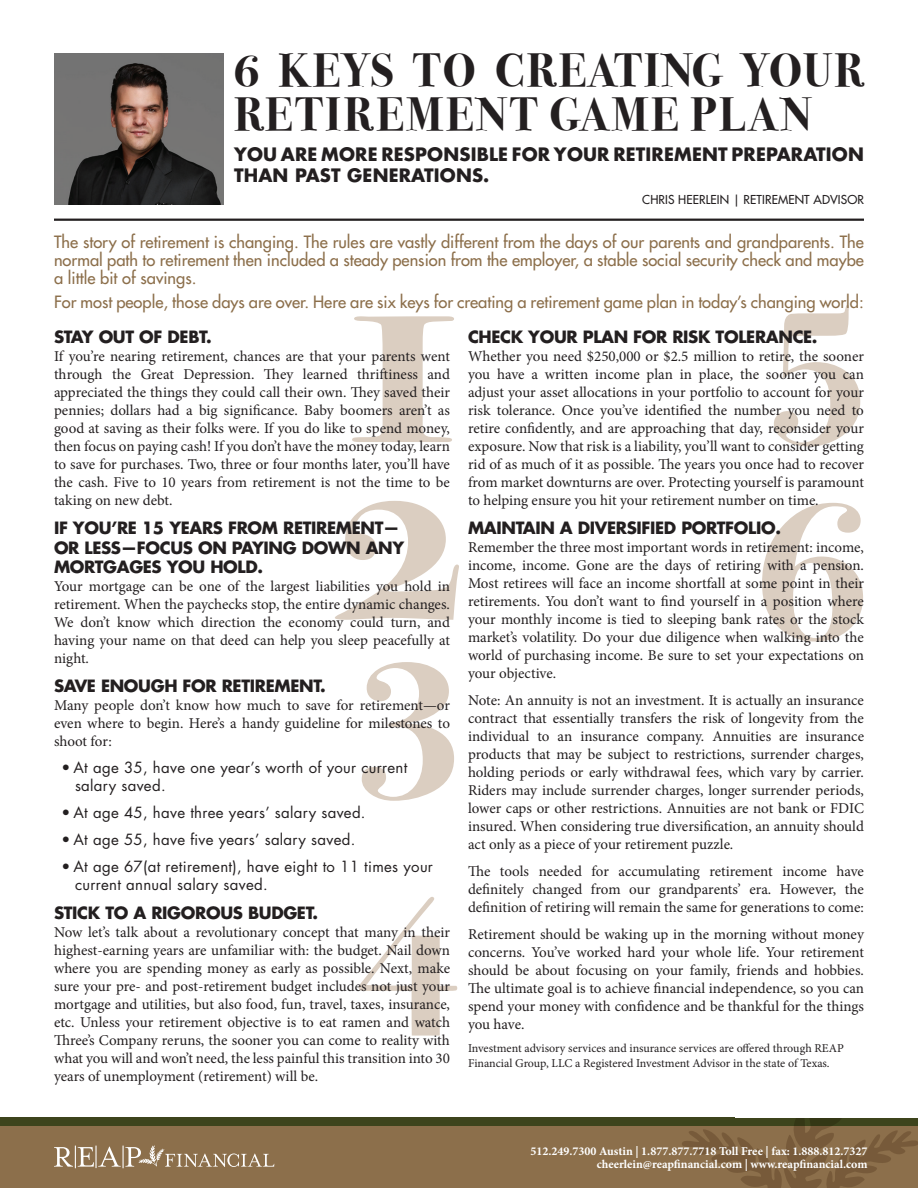
<style>
.page{position:relative;width:918px;height:1188px;background:#fff}
.page>*{position:absolute;margin:0;border:0;box-sizing:border-box;transform-origin:0 0}
.t1{font:700 46.5px/43.8px "Bodoni Svty Two OSITCTT";letter-spacing:.05em;color:#231f20}
.t2{font:700 18px/21.6px "Futura";letter-spacing:.01em;color:#231f20}
.t3{font:16.5px/18px "Futura";color:#8c6f4b;text-align:justify}
.t4{font:700 16.5px/19.8px "Futura";letter-spacing:-.02em;color:#231f20}
.t5{font:15px/18px "Minion Pro";letter-spacing:-.005em;color:#231f20;text-align:justify}
.t6{font:15px/18px "Futura";letter-spacing:.02em;color:#231f20}
.t7{font:12px/14.4px "Minion Pro";color:#231f20}
.t8{font:700 12px/13.5px "Minion Pro";color:#fff;text-align:right}
.t9{font:12px "Futura";letter-spacing:.01em;color:#231f20}
</style>
<div class="page">
<svg style="left:352px;top:316px;width:102px;height:126px"></svg>
<svg style="left:335px;top:501px;width:124px;height:119px"></svg>
<svg style="left:362px;top:662px;width:92px;height:139px"></svg>
<svg style="left:359px;top:897px;width:98px;height:139px"></svg>
<svg style="left:774px;top:305px;width:86px;height:142px"></svg>
<svg style="left:762px;top:503px;width:101px;height:139px"></svg>
<div style="left:0;top:1120px;width:918px;height:68px;background:#8c6f4b"></div>
<div style="left:0;top:1118px;width:918px;height:8px;background:#3d441c"></div>
<svg style="left:680px;top:1117px;width:238px;height:71px"></svg>
<div style="left:736px;top:960px;width:182px;height:158px;background:#fff"></div>
<img style="left:54px;top:53px;width:169px;height:151px">
<hr style="left:54px;top:219px;width:810px;height:2px;background:#231f20">
<svg style="left:54px;top:1146px;width:220px;height:22px"></svg>
<h1 class="t1" style="left:234px;top:49px;width:632px">6 KEYS TO CREATING YOUR<br>RETIREMENT GAME PLAN</h1>
<p class="t2" style="left:234px;top:143px;width:631px">YOU ARE MORE RESPONSIBLE FOR YOUR RETIREMENT PREPARATION<br>THAN PAST GENERATIONS.</p>
<p class="t9" style="left:642px;top:192px;width:223px">CHRIS HEERLEIN | RETIREMENT ADVISOR</p>
<p class="t3" style="left:54px;top:233px;width:811px">The story of retirement is changing. The rules are vastly different from the days of our parents and grandparents. The normal path to retirement then included a steady pension from the employer, a stable social security check and maybe a little bit of savings.</p>
<p class="t3" style="left:54px;top:293px;width:811px">For most people, those days are over. Here are six keys for creating a retirement game plan in today’s changing world:</p>
<p class="t4" style="left:54px;top:327px;width:159px">STAY OUT OF DEBT.</p>
<p class="t5" style="left:54px;top:347px;width:398px">If you’re nearing retirement, chances are that your parents went through the Great Depression. They learned thriftiness and appreciated the things they could call their own. They saved their pennies; dollars had a big significance. Baby boomers aren’t as good at saving as their folks were. If you do like to spend money, then focus on paying cash! If you don’t have the money today, learn to save for purchases. Two, three or four months later, you’ll have the cash. Five to 10 years from retirement is not the time to be taking on new debt.</p>
<p class="t4" style="left:54px;top:517px;width:352px">IF YOU’RE 15 YEARS FROM RETIREMENT—<br>OR LESS—FOCUS ON PAYING DOWN ANY<br>MORTGAGES YOU HOLD.</p>
<p class="t5" style="left:54px;top:578px;width:398px">Your mortgage can be one of the largest liabilities you hold in retirement. When the paychecks stop, the entire dynamic changes.<br>We don’t know which direction the economy could turn, and having your name on that deed can help you sleep peacefully at night.</p>
<p class="t4" style="left:54px;top:676px;width:273px">SAVE ENOUGH FOR RETIREMENT.</p>
<p class="t5" style="left:54px;top:696px;width:397px">Many people don’t know how much to save for retirement—or even where to begin. Here’s a handy guideline for milestones to shoot for:</p>
<p class="t6" style="left:75px;top:759px;width:334px;text-indent:-14px">• At age 35, have one year’s worth of your current salary saved.</p>
<p class="t6" style="left:62px;top:804px;width:306px">• At age 45, have three years’ salary saved.</p>
<p class="t6" style="left:62px;top:831px;width:295px">• At age 55, have five years’ salary saved.</p>
<p class="t6" style="left:75px;top:858px;width:360px;text-indent:-14px">• At age 67(at retirement), have eight to 11 times your current annual salary saved.</p>
<p class="t4" style="left:54px;top:903px;width:266px">STICK TO A RIGOROUS BUDGET.</p>
<p class="t5" style="left:54px;top:923px;width:398px">Now let’s talk about a revolutionary concept that many in their highest-earning years are unfamiliar with: the budget. Nail down where you are spending money as early as possible. Next, make sure your pre- and post-retirement budget includes not just your mortgage and utilities, but also food, fun, travel, taxes, insurance, etc. Unless your retirement objective is to eat ramen and watch Three’s Company reruns, the sooner you can come to reality with what you will and won’t need, the less painful this transition into 30 years of unemployment (retirement) will be.</p>
<p class="t4" style="left:468px;top:327px;width:351px">CHECK YOUR PLAN FOR RISK TOLERANCE.</p>
<p class="t5" style="left:468px;top:347px;width:398px">Whether you need $250,000 or $2.5 million to retire, the sooner you have a written income plan in place, the sooner you can adjust your asset allocations in your portfolio to account for your risk tolerance. Once you’ve identified the number you need to retire confidently, and are approaching that day, reconsider your exposure. Now that risk is a liability, you’ll want to consider getting rid of as much of it as possible. The years you once had to recover from market downturns are over. Protecting yourself is paramount to helping ensure you hit your retirement number on time.</p>
<p class="t4" style="left:468px;top:517px;width:315px">MAINTAIN A DIVERSIFIED PORTFOLIO.</p>
<p class="t5" style="left:468px;top:538px;width:398px">Remember the three most important words in retirement: income, income, income. Gone are the days of retiring with a pension.<br>Most retirees will face an income shortfall at some point in their retirements. You don’t want to find yourself in a position where your monthly income is tied to sleeping bank rates or the stock market’s volatility. Do your due diligence when walking into the world of purchasing income. Be sure to set your expectations on your objective.</p>
<p class="t5" style="left:468px;top:691px;width:398px">Note: An annuity is not an investment. It is actually an insurance contract that essentially transfers the risk of longevity from the individual to an insurance company. Annuities are insurance products that may be subject to restrictions, surrender charges, holding periods or early withdrawal fees, which vary by carrier.<br>Riders may include surrender charges, longer surrender periods, lower caps or other restrictions. Annuities are not bank or FDIC insured. When considering true diversification, an annuity should act only as a piece of your retirement puzzle.</p>
<p class="t5" style="left:468px;top:862px;width:398px">The tools needed for accumulating retirement income have definitely changed from our grandparents’ era. However, the definition of retiring will remain the same for generations to come:</p>
<p class="t5" style="left:468px;top:925px;width:398px">Retirement should be waking up in the morning without money concerns. You’ve worked hard your whole life. Your retirement should be about focusing on your family, friends and hobbies.<br>The ultimate goal is to achieve financial independence, so you can spend your money with confidence and be thankful for the things you have.</p>
<p class="t7" style="left:468px;top:1041px;width:377px">Investment advisory services and insurance services are offered through REAP<br>Financial Group, LLC a Registered Investment Advisor in the state of Texas.</p>
<p class="t8" style="left:531px;top:1144px;width:339px">512.249.7300 Austin | 1.877.877.7718 Toll Free | fax: 1.888.812.7327 cheerlein@reapfinancial.com | www.reapfinancial.com</p>
</div>
